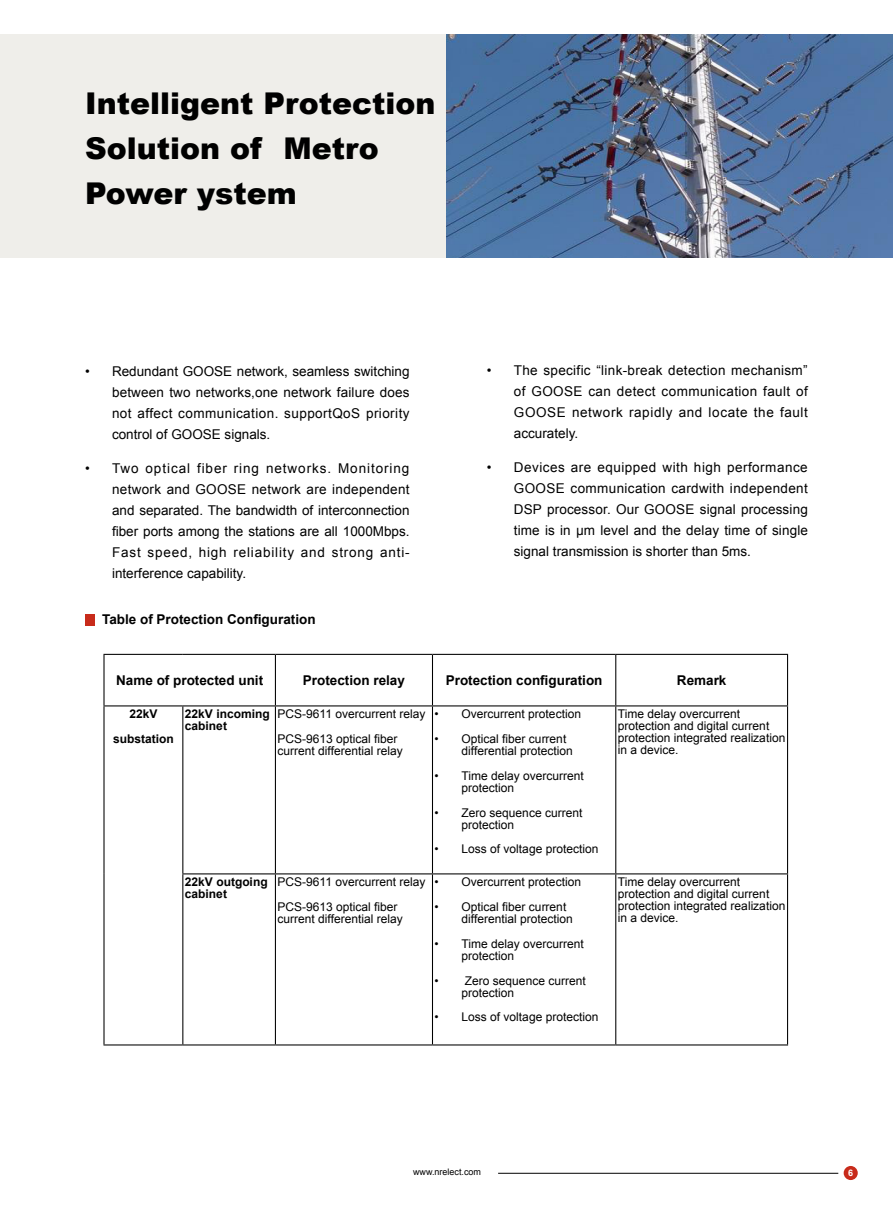
<style>
.page{position:relative;width:893px;height:1212px;background:#fff}
.page>*{position:absolute;margin:0;border:0;box-sizing:border-box;transform-origin:0 0}
.t1{font:900 30px/45px "Arial";color:#000}
.t2{font:13.5px/21px "Arial";letter-spacing:.01em;color:#000;text-align:justify}
.t3{font:700 13.5px "Arial";color:#000}
.t4{font:12px/12px "Arial";color:#000}
.t5{font:700 12px/12px "Arial";color:#000}
.t6{font:9px "Arial";color:#000}
.t7{font:700 9px "Arial";color:#fff}
</style>
<div class="page">
<hr style="left:498px;top:1173px;width:340px;height:1px;background:#000">
<div style="left:844px;top:1166px;width:14px;height:14px;background:#c82b1b;border-radius:50%"></div>
<div style="left:0;top:34px;width:482px;height:223px;background:#efeeea"></div>
<img style="left:446px;top:34px;width:447px;height:223px">
<div style="left:85px;top:614px;width:10px;height:12px;background:#c82b1b"></div>
<hr style="left:103px;top:654px;width:80px;height:1px;background:#000">
<hr style="left:103px;top:655px;width:2px;height:50px;background:#000">
<hr style="left:183px;top:654px;width:92px;height:1px;background:#000">
<hr style="left:275px;top:654px;width:157px;height:1px;background:#000">
<hr style="left:275px;top:655px;width:1px;height:50px;background:#000">
<hr style="left:432px;top:654px;width:184px;height:1px;background:#000">
<hr style="left:432px;top:655px;width:1px;height:50px;background:#000">
<hr style="left:616px;top:654px;width:172px;height:1px;background:#000">
<hr style="left:615px;top:655px;width:1px;height:50px;background:#000">
<hr style="left:787px;top:655px;width:1px;height:50px;background:#000">
<hr style="left:103px;top:705px;width:80px;height:1px;background:#000">
<hr style="left:103px;top:706px;width:2px;height:168px;background:#000">
<hr style="left:183px;top:705px;width:92px;height:1px;background:#000">
<hr style="left:182px;top:706px;width:1px;height:167px;background:#000">
<hr style="left:275px;top:705px;width:157px;height:1px;background:#000">
<hr style="left:275px;top:706px;width:1px;height:167px;background:#000">
<hr style="left:432px;top:705px;width:184px;height:1px;background:#000">
<hr style="left:432px;top:706px;width:1px;height:167px;background:#000">
<hr style="left:616px;top:705px;width:172px;height:1px;background:#000">
<hr style="left:615px;top:706px;width:1px;height:167px;background:#000">
<hr style="left:787px;top:706px;width:1px;height:167px;background:#000">
<hr style="left:103px;top:874px;width:2px;height:170px;background:#000">
<hr style="left:182px;top:873px;width:93px;height:1px;background:#000">
<hr style="left:182px;top:874px;width:1px;height:170px;background:#000">
<hr style="left:275px;top:873px;width:157px;height:1px;background:#000">
<hr style="left:275px;top:874px;width:1px;height:170px;background:#000">
<hr style="left:432px;top:873px;width:184px;height:1px;background:#000">
<hr style="left:432px;top:874px;width:1px;height:170px;background:#000">
<hr style="left:616px;top:873px;width:172px;height:1px;background:#000">
<hr style="left:615px;top:874px;width:1px;height:170px;background:#000">
<hr style="left:787px;top:874px;width:1px;height:170px;background:#000">
<hr style="left:103px;top:1044px;width:80px;height:1px;background:#000">
<hr style="left:183px;top:1044px;width:92px;height:1px;background:#000">
<hr style="left:275px;top:1044px;width:157px;height:1px;background:#000">
<hr style="left:432px;top:1044px;width:184px;height:1px;background:#000">
<hr style="left:616px;top:1044px;width:172px;height:1px;background:#000">
<h1 class="t1" style="left:85px;top:80px;width:352px">Intelligent Protection<br>Solution of Metro<br>Power ystem</h1>
<p class="t2" style="left:112px;top:361px;width:299px;text-indent:-27px">• Redundant GOOSE network, seamless switching between two networks,one network failure does not affect communication. supportQoS priority control of GOOSE signals.</p>
<p class="t2" style="left:112px;top:458px;width:299px;text-indent:-27px">• Two optical fiber ring networks. Monitoring network and GOOSE network are independent and separated. The bandwidth of interconnection fiber ports among the stations are all 1000Mbps.<br>Fast speed, high reliability and strong anti&shy;interference capability.</p>
<p class="t3" style="left:102px;top:610px;width:215px">Table of Protection Configuration</p>
<p class="t2" style="left:514px;top:360px;width:296px;text-indent:-27px">• The specific “link-break detection mechanism” of GOOSE can detect communication fault of GOOSE network rapidly and locate the fault accurately.</p>
<p class="t2" style="left:514px;top:457px;width:296px;text-indent:-27px">• Devices are equipped with high performance GOOSE communication cardwith independent DSP processor. Our GOOSE signal processing time is in µm level and the delay time of single signal transmission is shorter than 5ms.</p>
<p class="t3" style="left:116px;top:671px;width:149px">Name of protected unit</p>
<p class="t3" style="left:303px;top:671px;width:104px">Protection relay</p>
<p class="t3" style="left:446px;top:671px;width:158px">Protection configuration</p>
<p class="t3" style="left:677px;top:671px;width:51px">Remark</p>
<p class="t5" style="left:113px;top:702px;width:62px;line-height:24.8px;text-align:center">22kV substation</p>
<p class="t5" style="left:185px;top:708px;width:86px">22kV incoming cabinet</p>
<p class="t4" style="left:278px;top:702px;width:149px;line-height:24.8px">PCS-9611 overcurrent relay<br>PCS-9613 optical fiber</p>
<p class="t4" style="left:278px;top:745px;width:127px">current differential relay</p>
<p class="t4" style="left:435px;top:708px;width:148px">• Overcurrent protection</p>
<p class="t4" style="left:462px;top:733px;width:113px;text-indent:-27px">• Optical fiber current differential protection</p>
<p class="t4" style="left:462px;top:770px;width:124px;text-indent:-27px">• Time delay overcurrent protection</p>
<p class="t4" style="left:462px;top:806px;width:122px;text-indent:-27px">• Zero sequence current protection</p>
<p class="t4" style="left:435px;top:843px;width:165px">• Loss of voltage protection</p>
<p class="t4" style="left:618px;top:708px;width:169px">Time delay overcurrent protection and digital current protection integrated realization in a device.</p>
<p class="t5" style="left:185px;top:876px;width:84px">22kV outgoing cabinet</p>
<p class="t4" style="left:278px;top:870px;width:149px;line-height:24.8px">PCS-9611 overcurrent relay<br>PCS-9613 optical fiber</p>
<p class="t4" style="left:278px;top:913px;width:127px">current differential relay</p>
<p class="t4" style="left:435px;top:876px;width:148px">• Overcurrent protection</p>
<p class="t4" style="left:462px;top:901px;width:113px;text-indent:-27px">• Optical fiber current differential protection</p>
<p class="t4" style="left:462px;top:938px;width:124px;text-indent:-27px">• Time delay overcurrent protection</p>
<p class="t4" style="left:462px;top:974px;width:126px;text-indent:-27px">• Zero sequence current protection</p>
<p class="t4" style="left:435px;top:1011px;width:165px">• Loss of voltage protection</p>
<p class="t4" style="left:618px;top:876px;width:169px">Time delay overcurrent protection and digital current protection integrated realization in a device.</p>
<p class="t6" style="left:413px;top:1166px;width:70px">www.nrelect.com</p>
<p class="t7" style="left:848px;top:1166px;width:7px">6</p>
</div>
